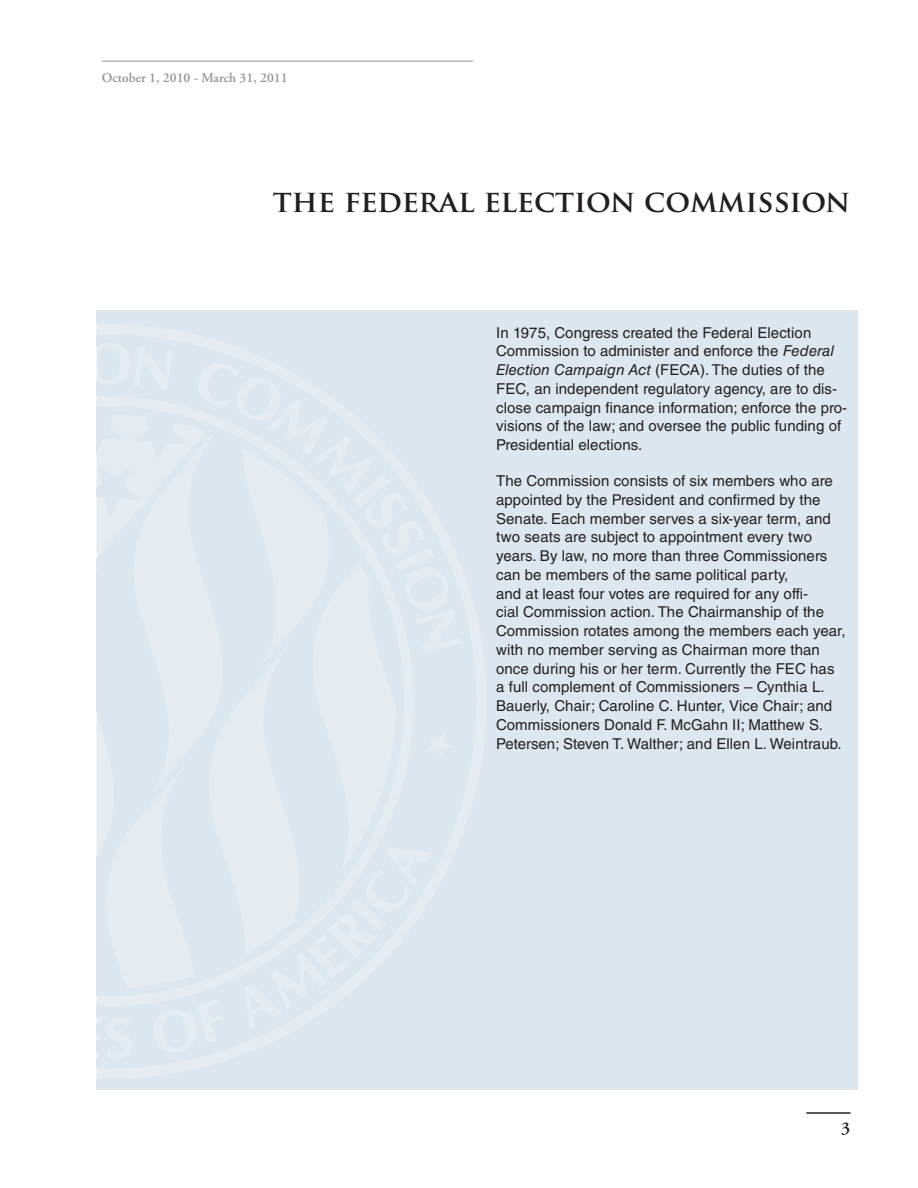
<style>
.page{position:relative;width:918px;height:1188px;background:#fff}
.page>*{position:absolute;margin:0;border:0;box-sizing:border-box;transform-origin:0 0}
.t1{font:700 30px "Trajan Pro";letter-spacing:-.005em;color:#231f20}
.t2{font:600 18px "Adobe Garamond Pro";color:#231f20}
.t3{font:15px/18.8px "Helvetica LT Std";letter-spacing:.005em;color:#231f20}
.t4{font:600 13.5px "Adobe Garamond Pro";color:#939598}
.s1{font-style:italic}
</style>
<div class="page">
<div style="left:97px;top:310px;width:761px;height:780px;background:#dce7ef"></div>
<hr style="left:806px;top:1112px;width:45px;height:2px;background:#231f20">
<hr style="left:102px;top:61px;width:371px;height:1px;background:#939598">
<p class="t4" style="left:102px;top:70px;width:187px">October 1, 2010 - March 31, 2011</p>
<h2 class="t1" style="left:273px;top:182px;width:579px">THE FEDERAL ELECTION COMMISSION</h2>
<p class="t3" style="left:496px;top:323px;width:353px">In 1975, Congress created the Federal Election Commission to administer and enforce the <span class="s1">Federal Election Campaign Act</span> (FECA). The duties of the FEC, an independent regulatory agency, are to dis&shy;close campaign finance information; enforce the pro&shy;visions of the law; and oversee the public funding of Presidential elections.</p>
<p class="t3" style="left:496px;top:471px;width:351px">The Commission consists of six members who are appointed by the President and confirmed by the Senate. Each member serves a six-year term, and two seats are subject to appointment every two years. By law, no more than three Commissioners can be members of the same political party,<br>and at least four votes are required for any offi-<br>cial Commission action. The Chairmanship of the Commission rotates among the members each year, with no member serving as Chairman more than once during his or her term. Currently the FEC has a full complement of Commissioners – Cynthia L.<br>Bauerly, Chair; Caroline C. Hunter, Vice Chair; and Commissioners Donald F. McGahn II; Matthew S.<br>Petersen; Steven T. Walther; and Ellen L. Weintraub.</p>
<p class="t2" style="left:841px;top:1118px;width:11px">3</p>
</div>
